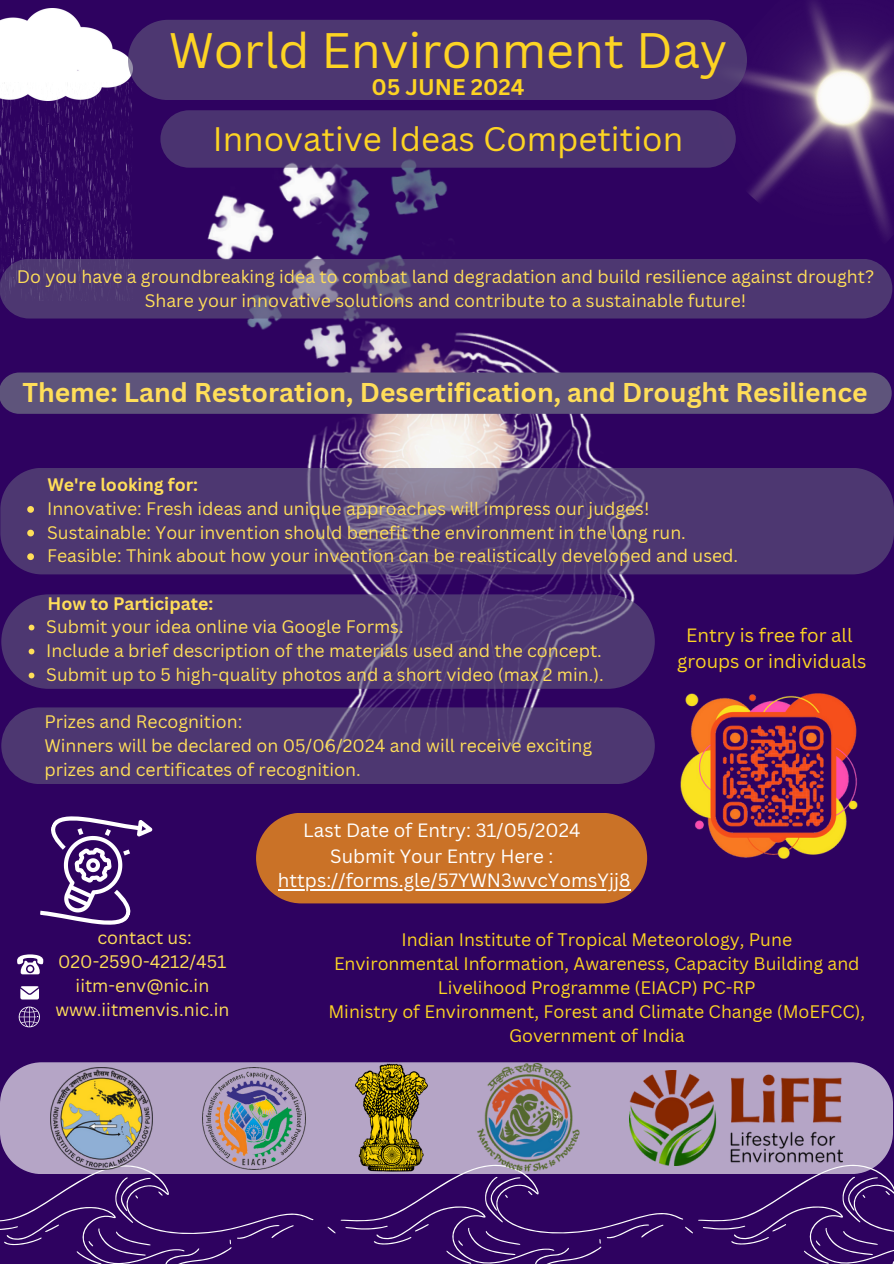
<style>
.page{position:relative;width:894px;height:1264px;background:#fff}
.page>*{position:absolute;margin:0;border:0;box-sizing:border-box;transform-origin:0 0}
.t1{font:48.45px "Canva Sans";color:#fdd423}
.t2{font:33px "Canva Sans";color:#fdd423}
.t3{font:700 26.4px "Canva Sans";color:#ffde59}
.t4{font:700 22.05px "Canva Sans";color:#fdd423}
.t5{font:18.75px/25.7px "Canva Sans";color:#fff;text-align:center}
.t6{font:18.75px/25.7px "Canva Sans";color:#fdd423;text-align:center}
.t7{font:17.7px/24px "Canva Sans";color:#ffde59}
.t8{font:17.7px/24px "Canva Sans";color:#fdd423;text-align:center}
.t9{font:700 17.7px "Canva Sans";color:#ffde59}
</style>
<div class="page">
<div style="left:0;top:0;width:893px;height:1263px;background:#2e0260"></div>
<svg style="left:0;top:1174px;width:313px;height:89px"></svg>
<svg style="left:327px;top:1174px;width:566px;height:89px"></svg>
<div style="left:0;top:1062px;width:892px;height:112px;background:#b5a5c6"></div>
<img style="left:50px;top:1067px;width:103px;height:102px">
<img style="left:203px;top:1067px;width:102px;height:102px">
<img style="left:477px;top:1063px;width:102px;height:108px">
<img style="left:355px;top:1063px;width:72px;height:108px">
<img style="left:629px;top:1070px;width:213px;height:95px">
<img style="left:0;top:8px;width:132px;height:74px">
<img style="left:0;top:82px;width:8px;height:219px">
<img style="left:668px;top:0;width:225px;height:82px">
<img style="left:8px;top:82px;width:885px;height:893px">
<svg style="left:16px;top:954px;width:28px;height:20px"></svg>
<svg style="left:20px;top:986px;width:19px;height:13px"></svg>
<svg style="left:19px;top:1006px;width:21px;height:21px"></svg>
<svg style="left:39px;top:787px;width:115px;height:161px"></svg>
<div style="left:0;top:372px;width:891px;height:42px;background:#5e547b;border-radius:21px"></div>
<svg style="left:0;top:468px;width:893px;height:106px;background:#523d74"></svg>
<svg style="left:27px;top:506px;width:7px;height:7px"></svg>
<svg style="left:27px;top:529px;width:7px;height:7px"></svg>
<svg style="left:27px;top:553px;width:7px;height:7px"></svg>
<div style="left:1px;top:594px;width:653px;height:95px;background:#4d3771;border-radius:47px"></div>
<svg style="left:29px;top:624px;width:5px;height:6px"></svg>
<svg style="left:29px;top:648px;width:5px;height:6px"></svg>
<svg style="left:29px;top:672px;width:5px;height:6px"></svg>
<div style="left:1px;top:707px;width:653px;height:77px;background:#4d3771;border-radius:38px"></div>
<img style="left:668px;top:675px;width:201px;height:201px">
<svg style="left:256px;top:812px;width:391px;height:91px;background:#c16c2c"></svg>
<hr style="left:278px;top:888px;width:352px;height:2px;background:#fff">
<svg style="left:0;top:259px;width:892px;height:59px;background:#4f3a72"></svg>
<div style="left:160px;top:110px;width:575px;height:58px;background:#4a3370;border-radius:29px"></div>
<div style="left:128px;top:20px;width:618px;height:80px;background:#4d3771;border-radius:40px"></div>
<p class="t1" style="left:169px;top:16px;width:560px">World Environment Day</p>
<p class="t4" style="left:371px;top:71px;width:154px">05 JUNE 2024</p>
<p class="t2" style="left:213px;top:116px;width:471px">Innovative Ideas Competition</p>
<p class="t7" style="left:17px;top:264px;width:858px;text-align:center">Do you have a groundbreaking idea to combat land degradation and build resilience against drought?<br>Share your innovative solutions and contribute to a sustainable future!</p>
<p class="t3" style="left:22px;top:374px;width:846px">Theme: Land Restoration, Desertification, and Drought Resilience</p>
<p class="t9" style="left:47px;top:472px;width:152px">We're looking for:</p>
<p class="t7" style="left:47px;top:496px;width:603px">Innovative: Fresh ideas and unique approaches will impress our judges!</p>
<p class="t7" style="left:47px;top:520px;width:640px">Sustainable: Your invention should benefit the environment in the long run.</p>
<p class="t7" style="left:47px;top:543px;width:692px">Feasible: Think about how your invention can be realistically developed and used.</p>
<p class="t9" style="left:47px;top:591px;width:167px">How to Participate:</p>
<h4 class="t7" style="left:46px;top:614px;width:359px">Submit your idea online via Google Forms.</h4>
<p class="t7" style="left:46px;top:638px;width:557px">Include a brief description of the materials used and the concept.</p>
<p class="t7" style="left:46px;top:662px;width:559px">Submit up to 5 high-quality photos and a short video (max 2 min.).</p>
<p class="t7" style="left:44px;top:709px;width:549px">Prizes and Recognition:<br>Winners will be declared on 05/06/2024 and will receive exciting prizes and certificates of recognition.</p>
<p class="t6" style="left:676px;top:622px;width:191px">Entry is free for all groups or individuals</p>
<h4 class="t7" style="left:97px;top:925px;width:96px">contact us:</h4>
<p class="t7" style="left:58px;top:949px;width:170px">020-2590-4212/451</p>
<h3 class="t7" style="left:76px;top:973px;width:135px">iitm-env@nic.in</h3>
<h4 class="t7" style="left:55px;top:997px;width:175px">www.iitmenvis.nic.in</h4>
<p class="t5" style="left:303px;top:817px;width:278px">Last Date of Entry: 31/05/2024<br>Submit Your Entry Here :</p>
<p class="t5" style="left:278px;top:867px;width:354px">https://forms.gle/57YWN3wvcYomsYjj8</p>
<h2 class="t8" style="left:401px;top:927px;width:392px">Indian Institute of Tropical Meteorology, Pune</h2>
<h6 class="t8" style="left:334px;top:951px;width:527px">Environmental Information, Awareness, Capacity Building and<br>Livelihood Programme (EIACP) PC-RP</h6>
<p class="t8" style="left:328px;top:999px;width:538px">Ministry of Environment, Forest and Climate Change (MoEFCC),<br>Government of India</p>
</div>
